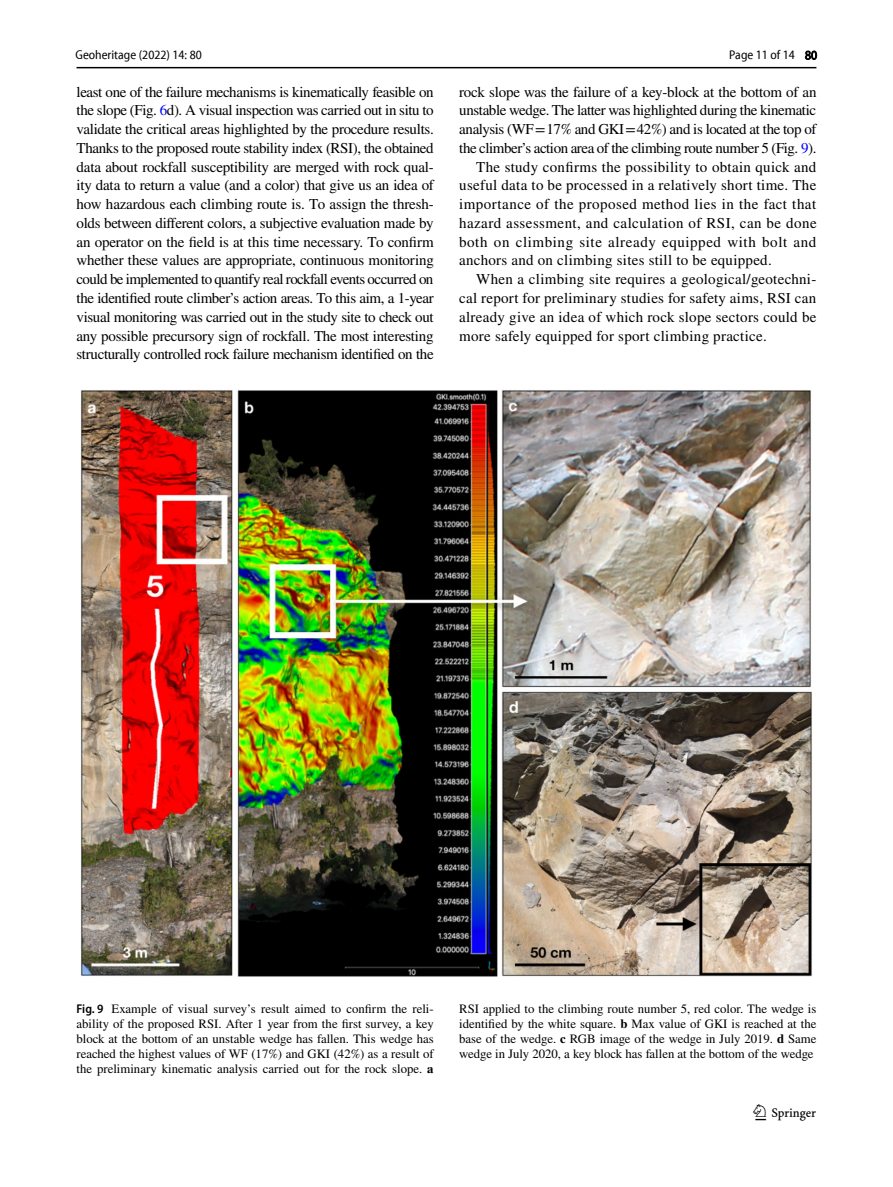
<style>
.page{position:relative;width:893px;height:1187px;background:#fff}
.page>*{position:absolute;margin:0;border:0;box-sizing:border-box;transform-origin:0 0}
.t1{font:22.5px "Springnew Regular 3";color:#000}
.t2{font:15px/18.8px "STIX";letter-spacing:.02em;color:#000;text-align:justify}
.t3{font:15px "STIX";letter-spacing:-.025em;color:#000}
.t4{font:15px "STIX";letter-spacing:-.03em;color:#000}
.t5{font:15px "STIX";letter-spacing:-.01em;color:#000}
.t6{font:15px "STIX";letter-spacing:.04em;color:#000}
.t7{font:12.75px/15px "STIX";color:#000;text-align:justify}
.t8{font:semi-condensed 12.75px "Myriad Pro Unic";color:#000}
.s1{color:#00f}
.s2{font-family:"Myriad Pro";font-weight:600;font-stretch:semi-condensed}
.s3{font-weight:700}
</style>
<div class="page">
<hr style="left:77px;top:67px;width:739px;height:1px;background:#000">
<img style="left:81px;top:390px;width:731px;height:587px">
<p class="t8" style="left:76px;top:50px;width:128px">Geoheritage (2022) 14: 80</p>
<p class="t8" style="left:729px;top:50px;width:90px">Page 11 of 14 80</p>
<p class="t2" style="left:77px;top:83px;width:359px">least one of the failure mechanisms is kinematically feasible on the slope (Fig. <span class="s1">6</span>d). A visual inspection was carried out in situ to validate the critical areas highlighted by the procedure results.<br>Thanks to the proposed route stability index (RSI), the obtained data about rockfall susceptibility are merged with rock qual&shy;ity data to return a value (and a color) that give us an idea of how hazardous each climbing route is. To assign the thresh&shy;olds between different colors, a subjective evaluation made by an operator on the field is at this time necessary. To confirm whether these values are appropriate, continuous monitoring could be implemented to quantify real rockfall events occurred on the identified route climber’s action areas. To this aim, a 1-year visual monitoring was carried out in the study site to check out any possible precursory sign of rockfall. The most interesting structurally controlled rock failure mechanism identified on the</p>
<p class="t5" style="left:459px;top:81px;width:359px">rock slope was the failure of a key-block at the bottom of an</p>
<p class="t3" style="left:459px;top:100px;width:358px">unstable wedge. The latter was highlighted during the kinematic</p>
<p class="t3" style="left:459px;top:119px;width:359px">analysis (WF=17% and GKI=42%) and is located at the top of</p>
<p class="t4" style="left:459px;top:137px;width:359px">the climber’s action area of the climbing route number 5 (Fig. <span class="s1">9</span>).</p>
<p class="t2" style="left:476px;top:158px;width:342px">The study confirms the possibility to obtain quick and</p>
<p class="t2" style="left:459px;top:177px;width:359px">useful data to be processed in a relatively short time. The</p>
<p class="t2" style="left:459px;top:196px;width:358px">importance of the proposed method lies in the fact that</p>
<p class="t2" style="left:459px;top:214px;width:359px">hazard assessment, and calculation of RSI, can be done</p>
<p class="t6" style="left:459px;top:231px;width:359px">both on climbing site already equipped with bolt and</p>
<p class="t2" style="left:459px;top:252px;width:314px">anchors and on climbing sites still to be equipped.</p>
<p class="t2" style="left:476px;top:271px;width:342px">When a climbing site requires a geological/geotechni-</p>
<p class="t2" style="left:459px;top:289px;width:358px">cal report for preliminary studies for safety aims, RSI can</p>
<p class="t2" style="left:459px;top:308px;width:359px">already give an idea of which rock slope sectors could be</p>
<p class="t2" style="left:459px;top:327px;width:309px">more safely equipped for sport climbing practice.</p>
<p class="t7" style="left:77px;top:1001px;width:359px"><span class="s2">Fig. 9</span> Example of visual survey’s result aimed to confirm the reli&shy;ability of the proposed RSI. After 1 year from the first survey, a key block at the bottom of an unstable wedge has fallen. This wedge has reached the highest values of WF (17%) and GKI (42%) as a result of the preliminary kinematic analysis carried out for the rock slope. <span class="s3">a</span></p>
<p class="t7" style="left:459px;top:1001px;width:359px">RSI applied to the climbing route number 5, red color. The wedge is identified by the white square. <span class="s3">b</span> Max value of GKI is reached at the base of the wedge. <span class="s3">c</span> RGB image of the wedge in July 2019. <span class="s3">d</span> Same wedge in July 2020, a key block has fallen at the bottom of the wedge</p>
<h1 class="t1" style="left:755px;top:1104px;width:62px">1 3</h1>
</div>
